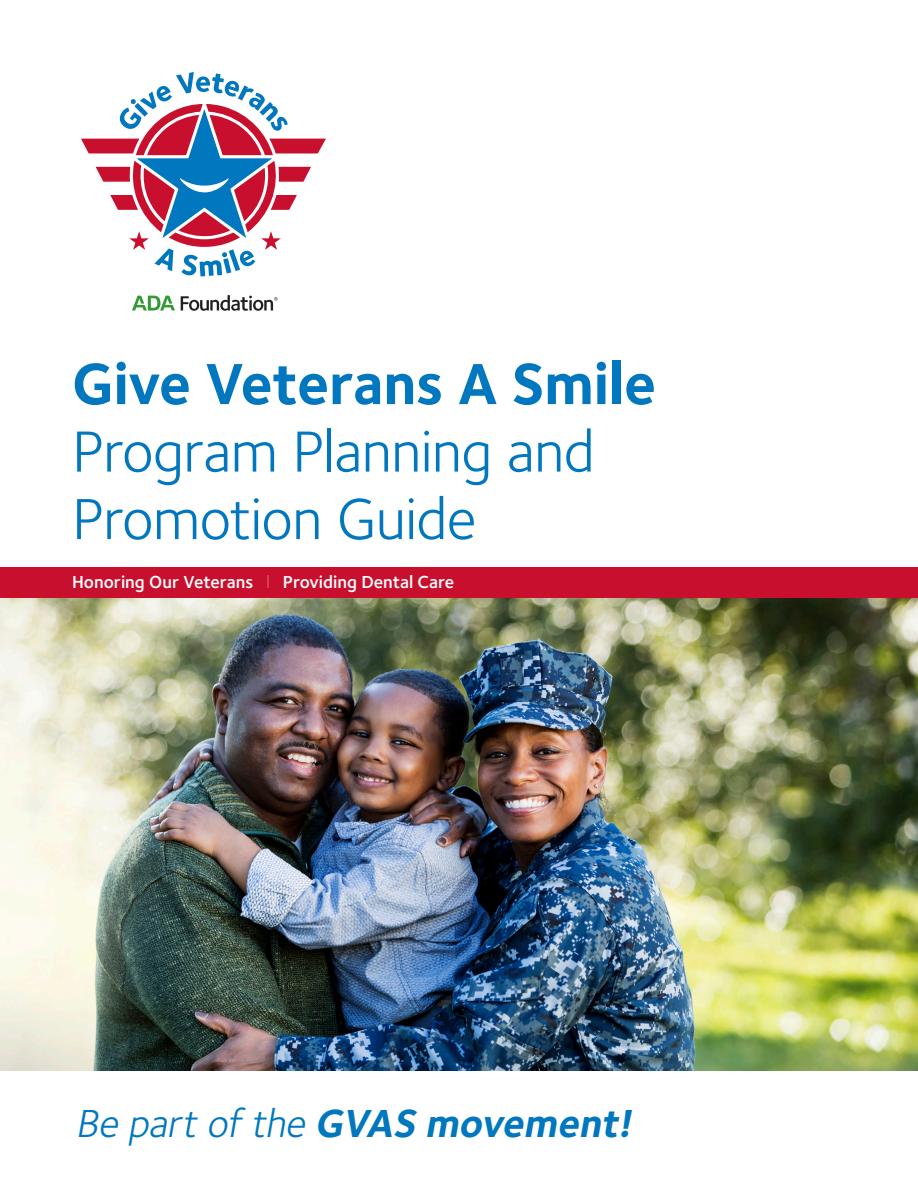
<style>
.page{position:relative;width:918px;height:1188px;background:#fff}
.page>*{position:absolute;margin:0;border:0;box-sizing:border-box;transform-origin:0 0}
.t1{font:60px/67.5px "Foundry Sterling";letter-spacing:-.015em;color:#0077be}
.t2{font:italic 700 40.5px "Foundry Sterling";color:#0077be}
.Red_Bar_Head_-_10_5_pt{font:600 18px "Foundry Sterling";color:#fff}
.s1{font-weight:700}
.s2{font-weight:300;color:#e38796}
.s3{font-weight:400}
</style>
<div class="page">
<img style="left:0;top:598px;width:918px;height:473px">
<svg style="left:81px;top:72px;width:245px;height:204px"></svg>
<svg style="left:132px;top:296px;width:43px;height:14px"></svg>
<svg style="left:181px;top:295px;width:97px;height:16px"></svg>
<div style="left:0;top:567px;width:918px;height:31px;background:#c8102e"></div>
<p class="t1" style="left:72px;top:351px;width:586px"><span class="s1">Give Veterans A Smile<br></span>Program Planning and<br>Promotion Guide</p>
<p class="Red_Bar_Head_-_10_5_pt" style="left:72px;top:571px;width:384px">Honoring Our Veterans <span class="s2">l</span> Providing Dental Care</p>
<p class="t2" style="left:75px;top:1099px;width:568px"><span class="s3">Be partofthe</span> GVAS movement!</p>
</div>
